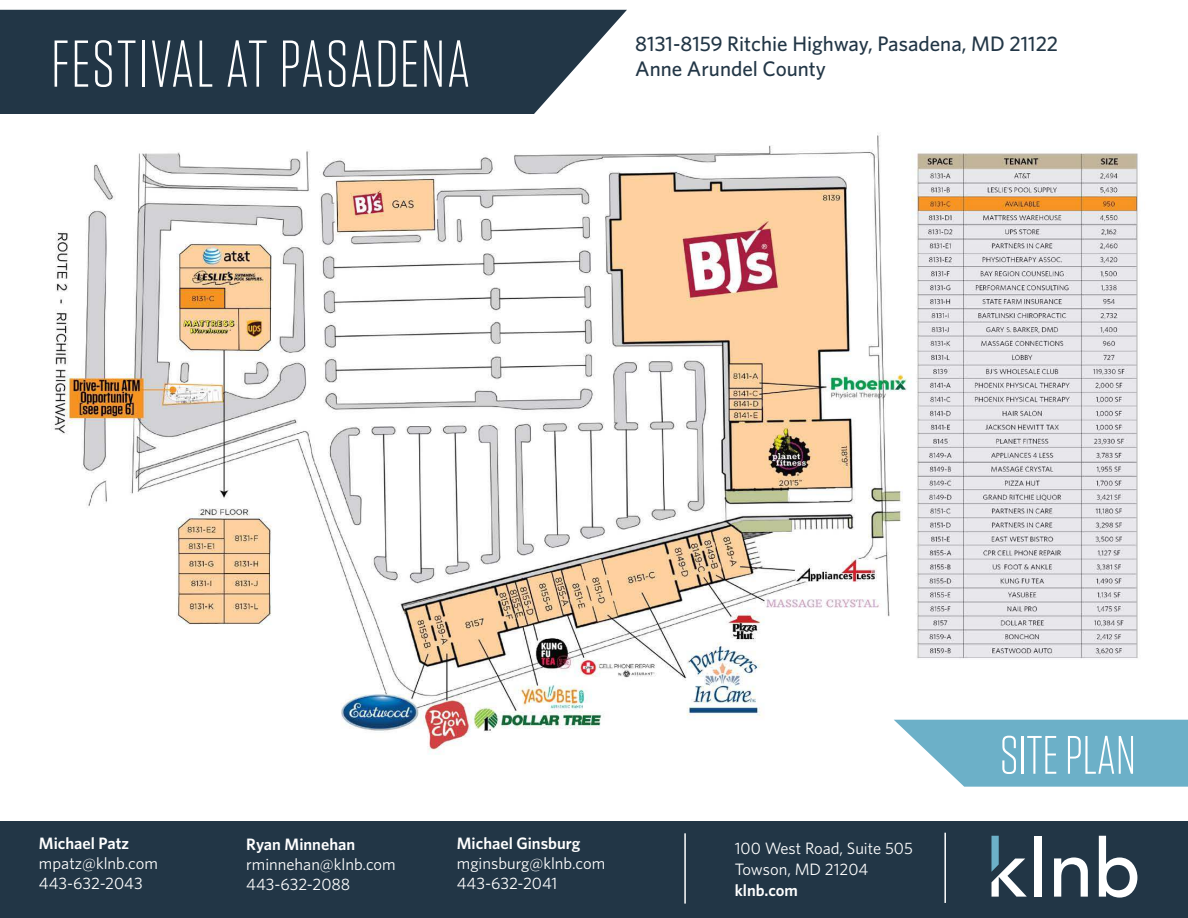
<style>
.page{position:relative;width:1188px;height:918px;background:#fff}
.page>*{position:absolute;margin:0;border:0;box-sizing:border-box;transform-origin:0 0}
.t1{font:300 66px "Tungsten";letter-spacing:.025em;color:#fff}
.t2{font:300 54px "Tungsten";color:#fff}
.t3{font:500 21px/25.2px "Whitney";color:#223646}
.t4{font:16.5px/19.8px "Whitney";color:#fff}
.t5{font:600 16.5px "Whitney";color:#fff}
</style>
<div class="page">
<div style="left:0;top:822px;width:1188px;height:96px;background:#223646"></div>
<hr style="left:684px;top:833px;width:2px;height:71px;background:#fff">
<svg style="left:991px;top:836px;width:36px;height:61px"></svg>
<div style="left:1035px;top:836px;width:7px;height:61px;background:#fff"></div>
<svg style="left:1054px;top:857px;width:34px;height:40px"></svg>
<svg style="left:1099px;top:836px;width:38px;height:62px"></svg>
<hr style="left:944px;top:833px;width:2px;height:70px;background:#fff">
<img style="left:53px;top:135px;width:1096px;height:620px">
<svg style="left:894px;top:720px;width:294px;height:67px;background:#7eb9ce"></svg>
<svg style="left:0;top:10px;width:627px;height:104px;background:#324453"></svg>
<h1 class="t1" style="left:51px;top:34px;width:421px">FESTIVAL AT PASADENA</h1>
<p class="t3" style="left:635px;top:32px;width:424px">8131-8159 Ritchie Highway, Pasadena, MD 21122<br>Anne Arundel County</p>
<p class="t5" style="left:39px;top:836px;width:92px">Michael Patz</p>
<p class="t4" style="left:39px;top:854px;width:120px">mpatz@klnb.com<br>443-632-2043</p>
<p class="t5" style="left:246px;top:837px;width:110px">Ryan Minnehan</p>
<p class="t4" style="left:246px;top:855px;width:151px">rminnehan@klnb.com<br>443-632-2088</p>
<p class="t5" style="left:457px;top:836px;width:125px">Michael Ginsburg</p>
<p class="t4" style="left:457px;top:854px;width:150px">mginsburg@klnb.com<br>443-632-2041</p>
<p class="t4" style="left:735px;top:838px;width:180px;line-height:21px">100 West Road, Suite 505<br>Towson, MD 21204</p>
<p class="t5" style="left:735px;top:882px;width:65px">klnb.com</p>
<h2 class="t2" style="left:1000px;top:731px;width:138px">SITE PLAN</h2>
</div>
